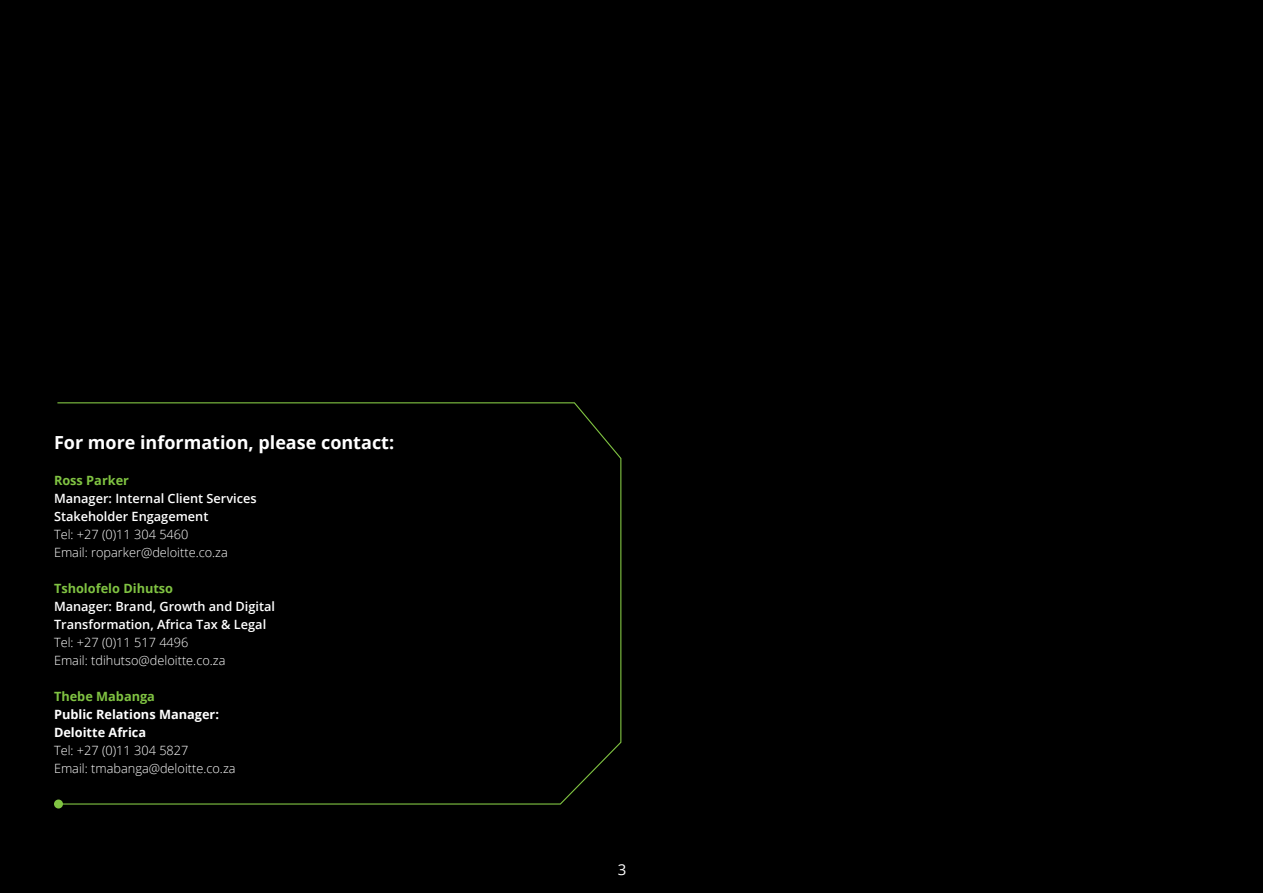
<style>
.page{position:relative;width:1263px;height:893px;background:#000}
.page>*{position:absolute;margin:0;border:0;box-sizing:border-box;transform-origin:0 0}
.t1{font:700 18px "Open Sans";color:#fff}
.t2{font:15px "Open Sans";color:#fff}
.t3{font:300 12.75px "Open Sans";color:#fff}
.t4{font:600 12.75px "Open Sans";color:#fff}
.t5{font:700 12.75px "Open Sans";color:#80c342}
.t6{font:700 12.75px/18px "Open Sans";color:#fff}
</style>
<div class="page">
<svg style="left:57px;top:402px;width:565px;height:403px"></svg>
<div style="left:54px;top:799px;width:9px;height:9px;background:#80c342;border-radius:50%"></div>
<p class="t1" style="left:54px;top:429px;width:342px">For more information, please contact:</p>
<p class="t5" style="left:54px;top:471px;width:77px">Ross Parker</p>
<p class="t4" style="left:54px;top:489px;width:204px">Manager: Internal Client Services</p>
<p class="t4" style="left:54px;top:507px;width:156px">Stakeholder Engagement</p>
<p class="t3" style="left:54px;top:525px;width:136px">Tel: +27 (0)11 304 5460</p>
<p class="t3" style="left:54px;top:543px;width:175px">Email: roparker@deloitte.co.za</p>
<p class="t5" style="left:54px;top:579px;width:121px">Tsholofelo Dihutso</p>
<p class="t4" style="left:54px;top:597px;width:223px">Manager: Brand, Growth and Digital</p>
<p class="t4" style="left:54px;top:615px;width:214px">Transformation, Africa Tax &amp; Legal</p>
<p class="t3" style="left:54px;top:633px;width:136px">Tel: +27 (0)11 517 4496</p>
<p class="t3" style="left:54px;top:651px;width:173px">Email: tdihutso@deloitte.co.za</p>
<p class="t5" style="left:54px;top:687px;width:102px">Thebe Mabanga</p>
<p class="t6" style="left:54px;top:705px;width:166px">Public Relations Manager:<br>Deloitte Africa</p>
<p class="t3" style="left:54px;top:741px;width:136px">Tel: +27 (0)11 304 5827</p>
<p class="t3" style="left:54px;top:759px;width:183px">Email: tmabanga@deloitte.co.za</p>
<p class="t2" style="left:618px;top:859px;width:10px">3</p>
</div>
